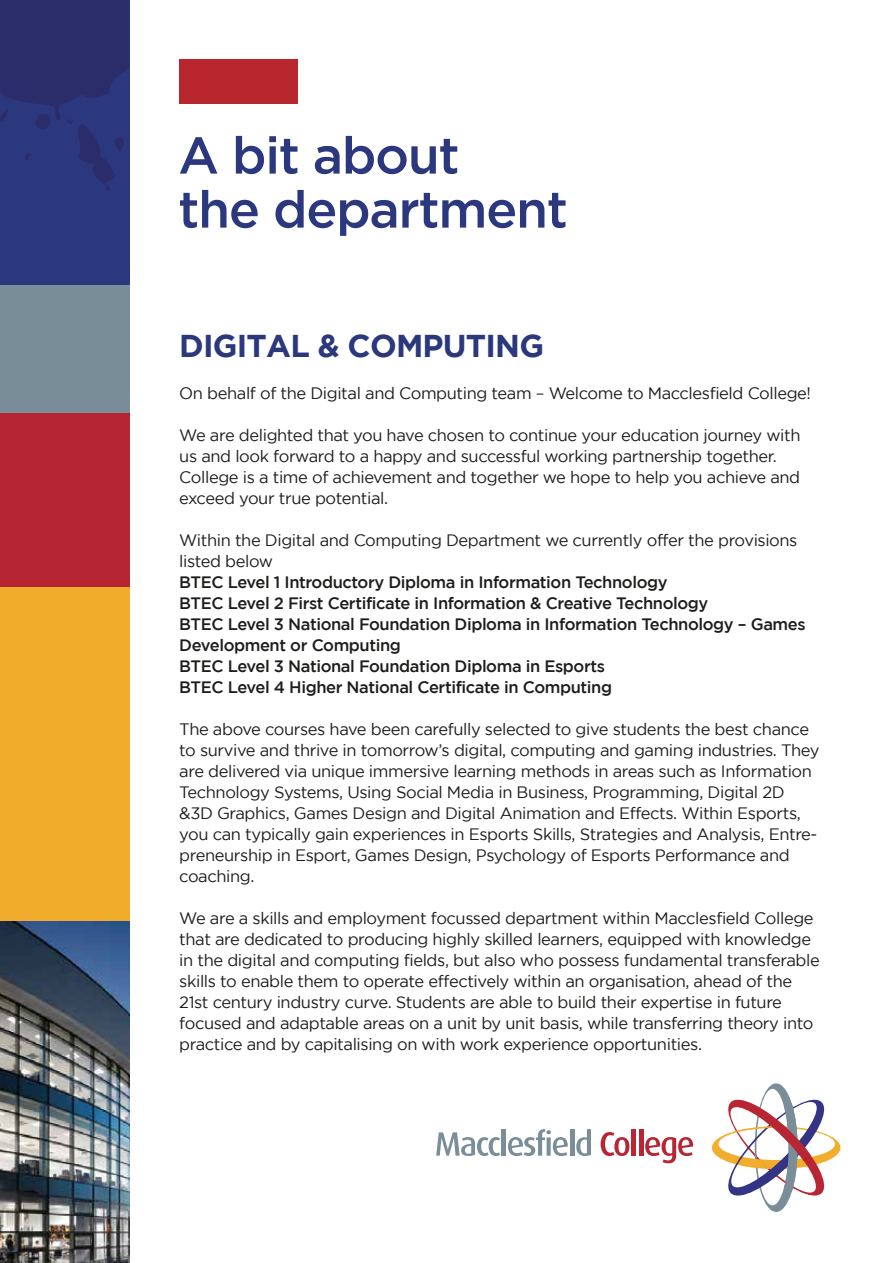
<style>
.page{position:relative;width:893px;height:1263px;background:#fff}
.page>*{position:absolute;margin:0;border:0;box-sizing:border-box;transform-origin:0 0}
.t1{font:500 51.6px/54px "Gotham";letter-spacing:-.025em;color:#2b387d}
.t2{font:700 31.5px "Gotham";letter-spacing:-.025em;color:#2b387d}
.t3{font:16.5px/21px "Gotham";letter-spacing:-.025em;color:#1d1d1b}
.t4{font:500 16.5px/21px "Gotham";letter-spacing:-.025em;color:#1d1d1b}
</style>
<div class="page">
<div style="left:179px;top:59px;width:119px;height:44px;background:#b8272e"></div>
<svg style="left:712px;top:1083px;width:128px;height:129px"></svg>
<svg style="left:436px;top:1132px;width:64px;height:24px"></svg>
<hr style="left:502px;top:1129px;width:4px;height:27px;background:#798e99">
<svg style="left:508px;top:1129px;width:60px;height:27px"></svg>
<hr style="left:570px;top:1129px;width:4px;height:27px;background:#798e99">
<svg style="left:576px;top:1129px;width:15px;height:27px"></svg>
<svg style="left:601px;top:1132px;width:28px;height:24px"></svg>
<hr style="left:632px;top:1129px;width:4px;height:27px;background:#b72632">
<hr style="left:639px;top:1129px;width:4px;height:27px;background:#b72632">
<svg style="left:645px;top:1137px;width:48px;height:26px"></svg>
<img style="left:0;top:920px;width:129px;height:343px">
<div style="left:0;top:0;width:129px;height:425px;background:#2b387d"></div>
<div style="left:0;top:368px;width:129px;height:505px;background:#b62532"></div>
<div style="left:0;top:285px;width:129px;height:128px;background:#798d98"></div>
<div style="left:0;top:587px;width:129px;height:333px;background:#f2ac2c"></div>
<svg style="left:0;top:0;width:129px;height:191px"></svg>
<h1 class="t1" style="left:178px;top:127px;width:391px">A bit about<br>the department</h1>
<h2 class="t2" style="left:179px;top:328px;width:366px">DIGITAL &amp; COMPUTING</h2>
<p class="t3" style="left:179px;top:382px;width:633px">On behalf of the Digital and Computing team – Welcome to Macclesfield College!</p>
<p class="t3" style="left:179px;top:424px;width:623px">We are delighted that you have chosen to continue your education journey with us and look forward to a happy and successful working partnership together.<br>College is a time of achievement and together we hope to help you achieve and exceed your true potential.</p>
<p class="t3" style="left:179px;top:529px;width:620px">Within the Digital and Computing Department we currently offer the provisions listed below</p>
<p class="t4" style="left:179px;top:571px;width:628px">BTEC Level 1 Introductory Diploma in Information Technology<br>BTEC Level 2 First Certificate in Information &amp; Creative Technology<br>BTEC Level 3 National Foundation Diploma in Information Technology – Games Development or Computing<br>BTEC Level 3 National Foundation Diploma in Esports<br>BTEC Level 4 Higher National Certificate in Computing</p>
<p class="t3" style="left:179px;top:718px;width:642px">The above courses have been carefully selected to give students the best chance to survive and thrive in tomorrow’s digital, computing and gaming industries. They are delivered via unique immersive learning methods in areas such as Information Technology Systems, Using Social Media in Business, Programming, Digital 2D &amp;3D Graphics, Games Design and Digital Animation and Effects. Within Esports, you can typically gain experiences in Esports Skills, Strategies and Analysis, Entre&shy;preneurship in Esport, Games Design, Psychology of Esports Performance and coaching.</p>
<p class="t3" style="left:179px;top:907px;width:642px">We are a skills and employment focussed department within Macclesfield College that are dedicated to producing highly skilled learners, equipped with knowledge in the digital and computing fields, but also who possess fundamental transferable skills to enable them to operate effectively within an organisation, ahead of the 21st century industry curve. Students are able to build their expertise in future focused and adaptable areas on a unit by unit basis, while transferring theory into practice and by capitalising on with work experience opportunities.</p>
</div>
